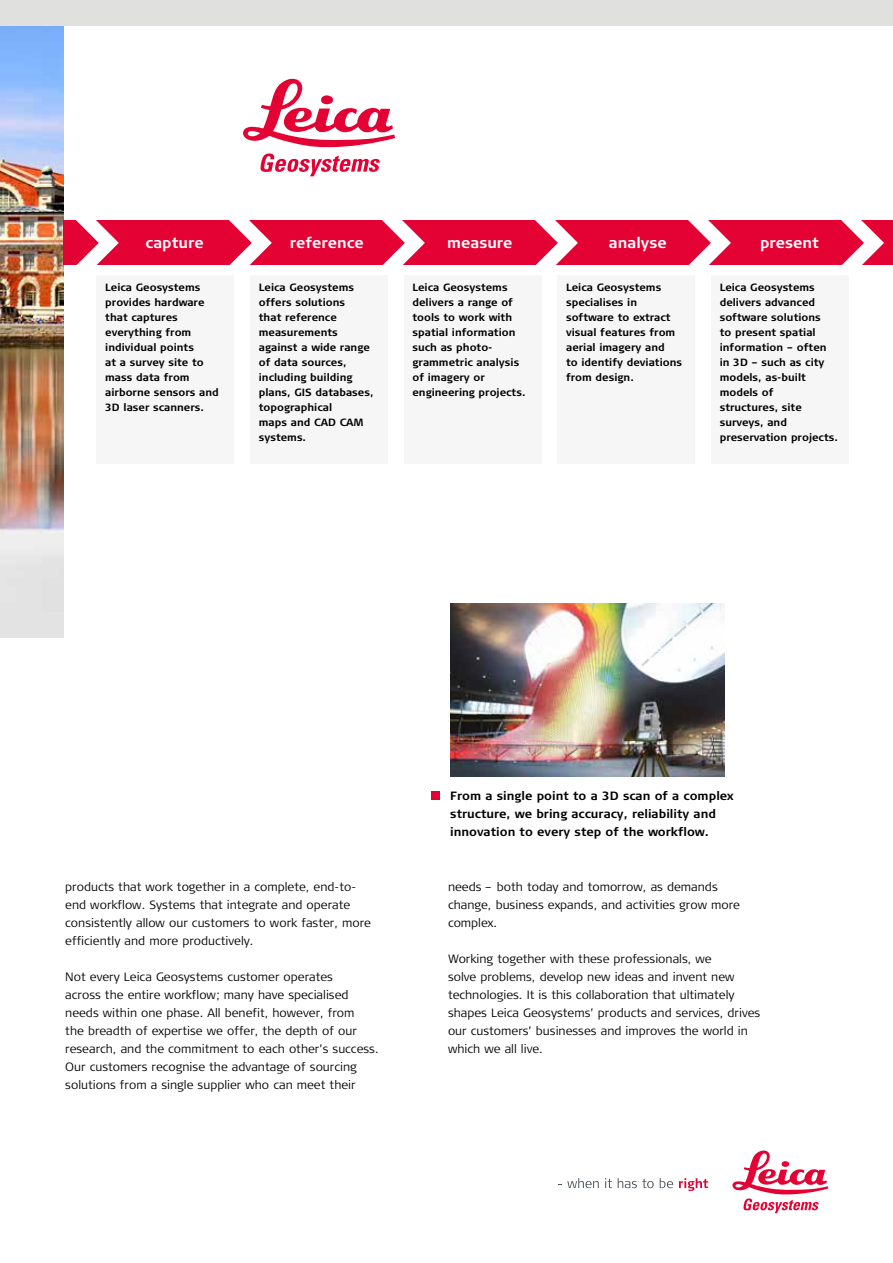
<style>
.page{position:relative;width:893px;height:1263px;background:#fff}
.page>*{position:absolute;margin:0;border:0;box-sizing:border-box;transform-origin:0 0}
.t1{font:700 15px "Signa Column";color:#fff}
.t2{font:300 12px/18px "Signa Column";color:#000}
.t3{font:700 12px/18px "Signa Column";color:#000}
.t4{font:700 10.5px/15px "Signa Column";color:#000}
</style>
<div class="page">
<img style="left:0;top:26px;width:64px;height:612px">
<svg style="left:558px;top:1178px;width:41px;height:10px"></svg>
<svg style="left:605px;top:1178px;width:7px;height:10px"></svg>
<svg style="left:618px;top:1178px;width:36px;height:10px"></svg>
<svg style="left:660px;top:1178px;width:13px;height:10px"></svg>
<svg style="left:679px;top:1178px;width:29px;height:13px"></svg>
<svg style="left:732px;top:1150px;width:96px;height:63px"></svg>
<div style="left:97px;top:275px;width:137px;height:188px;background:#f6f6f6"></div>
<div style="left:558px;top:275px;width:137px;height:188px;background:#f6f6f6"></div>
<div style="left:250px;top:275px;width:138px;height:188px;background:#f6f6f6"></div>
<div style="left:404px;top:275px;width:137px;height:188px;background:#f6f6f6"></div>
<div style="left:711px;top:275px;width:138px;height:188px;background:#f6f6f6"></div>
<div style="left:0;top:0;width:893px;height:26px;background:#e0e0df"></div>
<div style="left:432px;top:791px;width:8px;height:8px;background:#e40134"></div>
<svg style="left:243px;top:79px;width:152px;height:97px"></svg>
<img style="left:450px;top:604px;width:274px;height:172px">
<div style="left:63px;top:221px;width:830px;height:44px;background:#e40134"></div>
<svg style="left:330px;top:220px;width:105px;height:45px"></svg>
<svg style="left:177px;top:220px;width:105px;height:45px"></svg>
<svg style="left:63px;top:219px;width:66px;height:46px"></svg>
<svg style="left:483px;top:220px;width:105px;height:45px"></svg>
<svg style="left:636px;top:220px;width:105px;height:45px"></svg>
<svg style="left:789px;top:220px;width:104px;height:45px"></svg>
<p class="t1" style="left:146px;top:233px;width:60px">capture</p>
<p class="t1" style="left:290px;top:233px;width:75px">reference</p>
<p class="t1" style="left:447px;top:233px;width:67px">measure</p>
<p class="t1" style="left:609px;top:233px;width:59px">analyse</p>
<p class="t1" style="left:760px;top:233px;width:60px">present</p>
<p class="t4" style="left:105px;top:280px;width:115px">Leica Geosystems provides hardware that captures everything from individual points<br>at a survey site to mass data from airborne sensors and<br>3D laser scanners.</p>
<p class="t4" style="left:566px;top:280px;width:118px">Leica Geosystems specialises in software to extract visual features from aerial imagery and<br>to identify deviations from design.</p>
<p class="t4" style="left:259px;top:280px;width:116px">Leica Geosystems offers solutions<br>that reference measurements against a wide range of data sources, including building plans, GIS databases, topographical<br>maps and CAD CAM systems.</p>
<p class="t4" style="left:412px;top:280px;width:115px">Leica Geosystems delivers a range of tools to work with spatial information such as photo&shy;grammetric analysis of imagery or engineering projects.</p>
<p class="t4" style="left:720px;top:280px;width:120px">Leica Geosystems delivers advanced software solutions<br>to present spatial information – often in 3D – such as city models, as-built models of<br>structures, site surveys, and preservation projects.</p>
<p class="t2" style="left:65px;top:878px;width:307px">products that work together in a complete, end-to&shy;end workflow. Systems that integrate and operate consistently allow our customers to work faster, more efficiently and more productively.</p>
<p class="t2" style="left:65px;top:968px;width:315px">Not every Leica Geosystems customer operates<br>across the entire workflow; many have specialised needs within one phase. All benefit, however, from<br>the breadth of expertise we offer, the depth of our research, and the commitment to each other’s success.<br>Our customers recognise the advantage of sourcing solutions from a single supplier who can meet their</p>
<p class="t3" style="left:450px;top:787px;width:285px">From a single point to a 3D scan of a complex structure, we bring accuracy, reliability and innovation to every step of the workflow.</p>
<p class="t2" style="left:448px;top:878px;width:294px">needs – both today and tomorrow, as demands change, business expands, and activities grow more complex.</p>
<p class="t2" style="left:448px;top:950px;width:314px">Working together with these professionals, we<br>solve problems, develop new ideas and invent new technologies. It is this collaboration that ultimately shapes Leica Geosystems’ products and services, drives our customers’ businesses and improves the world in which we all live.</p>
</div>
